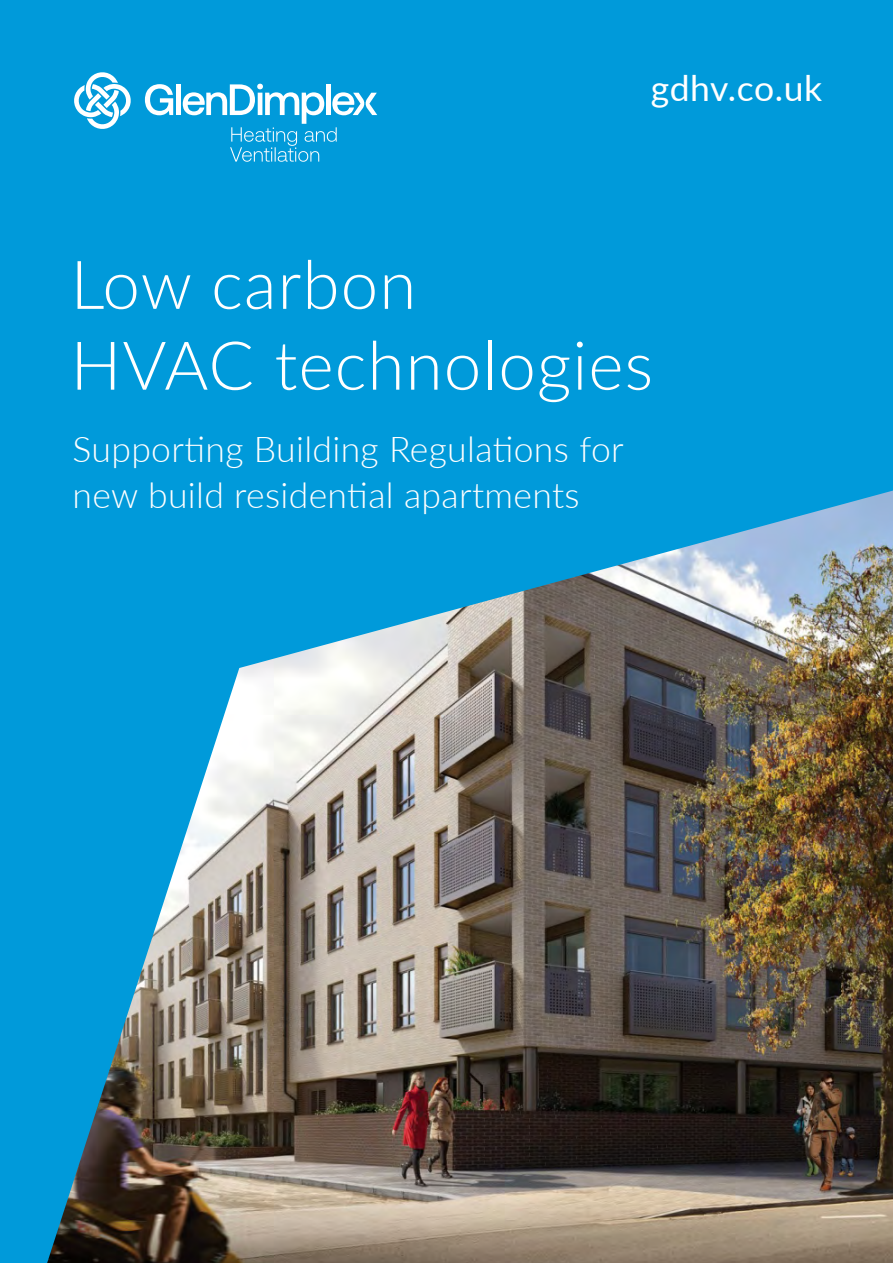
<style>
.page{position:relative;width:893px;height:1263px;background:#009ada}
.page>*{position:absolute;margin:0;border:0;box-sizing:border-box;transform-origin:0 0}
.t1{font:300 67.35px/80.8px "Lato";letter-spacing:.015em;color:#fff}
.t2{font:300 35.55px/46.8px "Lato";letter-spacing:.01em;color:#fff}
.t3{font:35.55px "Lato";letter-spacing:.01em;color:#fff}
</style>
<div class="page">
<img style="left:47px;top:491px;width:846px;height:772px">
<svg style="left:145px;top:84px;width:28px;height:31px"></svg>
<div style="left:176px;top:84px;width:5px;height:31px;background:#fff"></div>
<svg style="left:74px;top:72px;width:57px;height:57px"></svg>
<svg style="left:183px;top:84px;width:194px;height:78px"></svg>
<p class="t3" style="left:651px;top:63px;width:173px">gdhv.co.uk</p>
<h1 class="t1" style="left:70px;top:242px;width:584px">Low carbon<br>HVAC technologies</h1>
<p class="t2" style="left:73px;top:424px;width:553px">Supporting Building Regulations for new build residential apartments</p>
</div>
